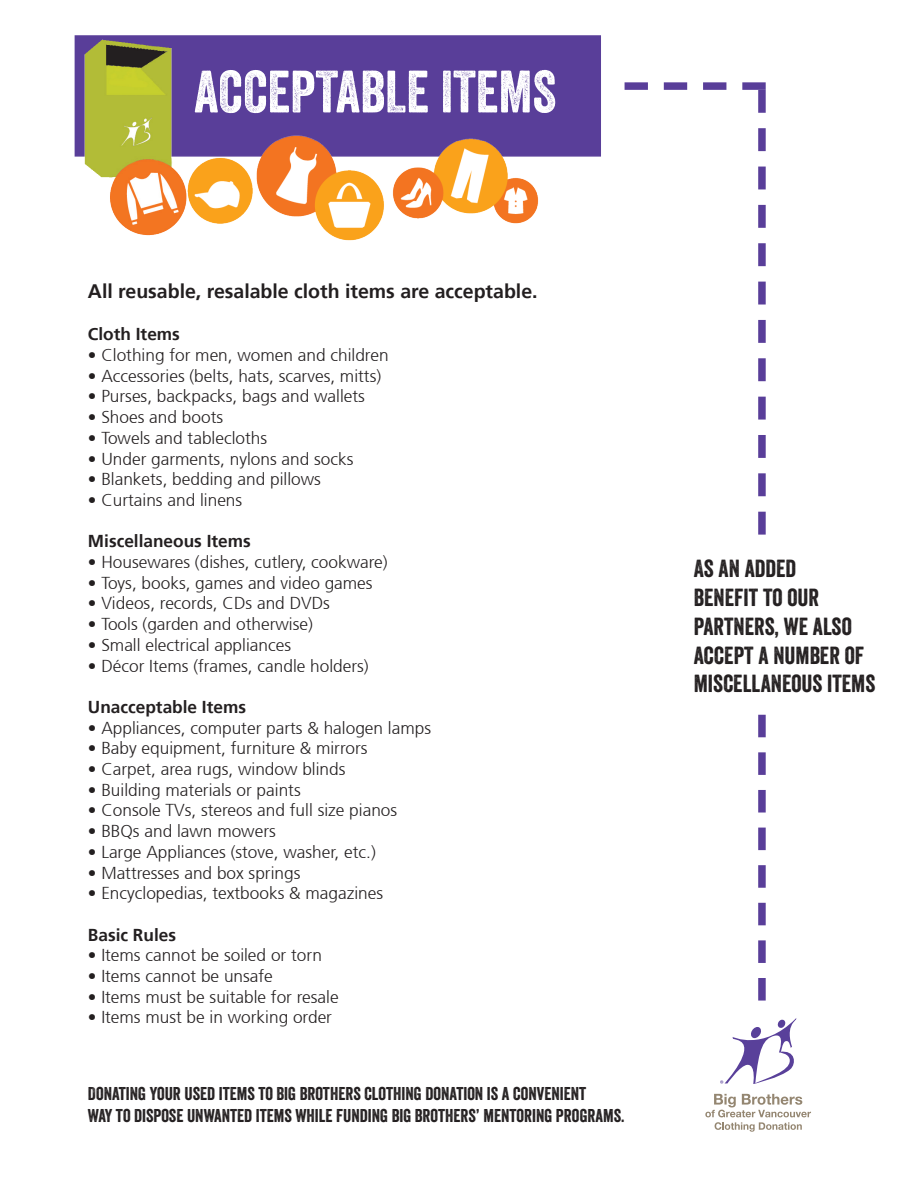
<style>
.page{position:relative;width:918px;height:1188px;background:#fff}
.page>*{position:absolute;margin:0;border:0;box-sizing:border-box;transform-origin:0 0}
.t1{font:57.75px "Veneer";color:#fff}
.t2{font:24px/28.8px "Veneer";color:#231f20}
.t3{font:700 19.5px "Frutiger 65";color:#231f20}
.t4{font:18px "Veneer";color:#231f20}
.t5{font:300 17.25px "Frutiger 45";color:#231f20}
.t6{font:700 17.25px "Frutiger 65";color:#231f20}
</style>
<div class="page">
<div style="left:75px;top:35px;width:526px;height:122px;background:#593e99;border:2px solid #593e99"></div>
<svg style="left:758px;top:715px;width:8px;height:286px"></svg>
<svg style="left:625px;top:82px;width:141px;height:453px"></svg>
<svg style="left:720px;top:1018px;width:76px;height:66px"></svg>
<svg style="left:705px;top:1094px;width:106px;height:38px"></svg>
<img style="left:75px;top:35px;width:119px;height:201px">
<img style="left:187px;top:132px;width:353px;height:110px">
<p class="t1" style="left:194px;top:56px;width:364px">ACCEPTABLE ITEMS</p>
<p class="t3" style="left:88px;top:280px;width:451px">All reusable, resalable cloth items are acceptable.</p>
<p class="t6" style="left:88px;top:324px;width:94px">Cloth Items</p>
<p class="t5" style="left:88px;top:345px;width:302px">• Clothing for men, women and children</p>
<p class="t5" style="left:88px;top:366px;width:295px">• Accessories (belts, hats, scarves, mitts)</p>
<p class="t5" style="left:88px;top:387px;width:279px">• Purses, backpacks, bags and wallets</p>
<p class="t5" style="left:88px;top:407px;width:137px">• Shoes and boots</p>
<p class="t5" style="left:88px;top:428px;width:181px">• Towels and tablecloths</p>
<p class="t5" style="left:88px;top:449px;width:267px">• Under garments, nylons and socks</p>
<p class="t5" style="left:88px;top:470px;width:234px">• Blankets, bedding and pillows</p>
<p class="t5" style="left:88px;top:490px;width:156px">• Curtains and linens</p>
<p class="t6" style="left:88px;top:531px;width:164px">Miscellaneous Items</p>
<p class="t5" style="left:88px;top:552px;width:301px">• Housewares (dishes, cutlery, cookware)</p>
<p class="t5" style="left:88px;top:573px;width:286px">• Toys, books, games and video games</p>
<p class="t5" style="left:88px;top:594px;width:244px">• Videos, records, CDs and DVDs</p>
<p class="t5" style="left:88px;top:614px;width:226px">• Tools (garden and otherwise)</p>
<p class="t5" style="left:88px;top:635px;width:205px">• Small electrical appliances</p>
<p class="t5" style="left:88px;top:656px;width:282px">• Décor Items (frames, candle holders)</p>
<p class="t6" style="left:88px;top:697px;width:160px">Unacceptable Items</p>
<p class="t5" style="left:88px;top:718px;width:345px">• Appliances, computer parts &amp; halogen lamps</p>
<p class="t5" style="left:88px;top:739px;width:281px">• Baby equipment, furniture &amp; mirrors</p>
<p class="t5" style="left:88px;top:759px;width:259px">• Carpet, area rugs, window blinds</p>
<p class="t5" style="left:88px;top:780px;width:214px">• Building materials or paints</p>
<p class="t5" style="left:88px;top:801px;width:311px">• Console TVs, stereos and full size pianos</p>
<p class="t5" style="left:88px;top:821px;width:189px">• BBQs and lawn mowers</p>
<p class="t5" style="left:88px;top:842px;width:289px">• Large Appliances (stove, washer, etc.)</p>
<p class="t5" style="left:88px;top:863px;width:214px">• Mattresses and box springs</p>
<p class="t5" style="left:88px;top:884px;width:297px">• Encyclopedias, textbooks &amp; magazines</p>
<p class="t6" style="left:88px;top:925px;width:90px">Basic Rules</p>
<p class="t5" style="left:88px;top:946px;width:236px">• Items cannot be soiled or torn</p>
<p class="t5" style="left:88px;top:966px;width:186px">• Items cannot be unsafe</p>
<p class="t5" style="left:88px;top:987px;width:252px">• Items must be suitable for resale</p>
<p class="t5" style="left:88px;top:1008px;width:246px">• Items must be in working order</p>
<p class="t4" style="left:88px;top:1083px;width:500px">DONATING YOUR USED ITEMS TO BIG BROTHERS CLOTHING DONATION IS A CONVENIENT</p>
<p class="t4" style="left:88px;top:1104px;width:538px">WAY TO DISPOSE UNWANTED ITEMS WHILE FUNDING BIG BROTHERS’ MENTORING PROGRAMS.</p>
<p class="t2" style="left:694px;top:554px;width:104px">AS AN ADDED</p>
<p class="t2" style="left:694px;top:583px;width:127px">BENEFIT TO OUR</p>
<p class="t2" style="left:694px;top:612px;width:172px">PARTNERS, WE ALSO<br>ACCEPT A NUMBER OF</p>
<p class="t2" style="left:694px;top:669px;width:183px">MISCELLANEOUS ITEMS</p>
</div>
